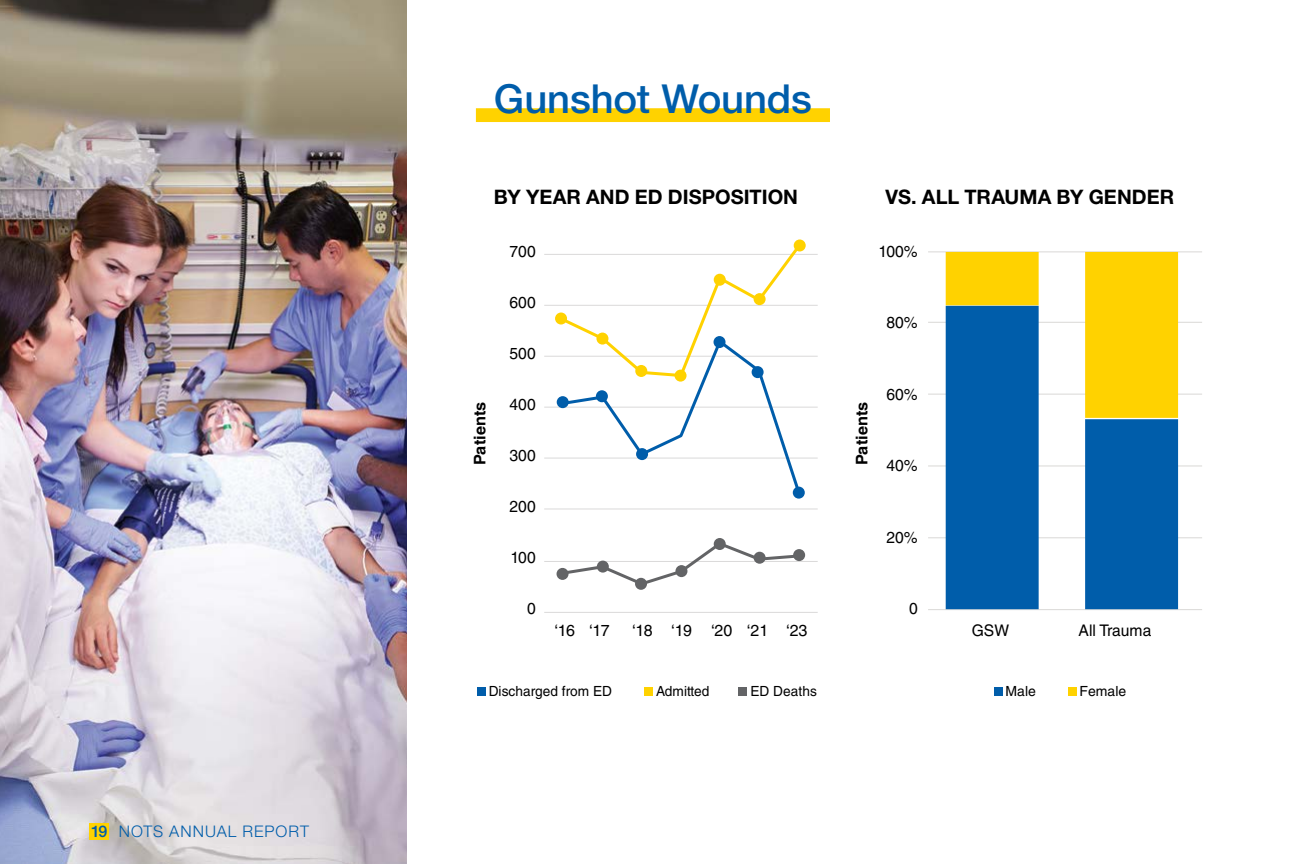
<style>
.page{position:relative;width:1296px;height:864px;background:#fff}
.page>*{position:absolute;margin:0;border:0;box-sizing:border-box;transform-origin:0 0}
.t1{font:500 40px "Helvetica Neue LT Std";letter-spacing:-.005em;color:#005daa}
.t2{font:700 20px "Helvetica Neue LT Std";letter-spacing:.005em;color:#000}
.t3{font:16px "Helvetica LT Std";color:#000}
.t4{font:300 16px "Helvetica Neue LT Std";letter-spacing:.065em;color:#005daa}
.t5{font:700 16px "Helvetica LT Std";color:#000}
.t6{font:14px "Helvetica LT Std";letter-spacing:.005em;color:#000}
.s1{font-weight:500}
</style>
<div class="page">
<img style="left:0;top:0;width:406px;height:864px">
<hr style="left:928px;top:322px;width:274px;height:1px;background:#d9d8d6">
<hr style="left:928px;top:251px;width:274px;height:1px;background:#d9d8d6">
<hr style="left:928px;top:394px;width:274px;height:1px;background:#d9d8d6">
<hr style="left:928px;top:537px;width:274px;height:1px;background:#d9d8d6">
<hr style="left:928px;top:465px;width:274px;height:1px;background:#d9d8d6">
<hr style="left:928px;top:609px;width:274px;height:1px;background:#d9d8d6">
<div style="left:994px;top:688px;width:8px;height:8px;background:#005daa"></div>
<div style="left:1068px;top:688px;width:8px;height:8px;background:#ffd200"></div>
<svg style="left:946px;top:252px;width:232px;height:54px"></svg>
<svg style="left:946px;top:306px;width:232px;height:303px;fill:#005daa"></svg>
<div style="left:644px;top:688px;width:9px;height:8px;background:#ffd200"></div>
<div style="left:739px;top:688px;width:8px;height:8px;background:#636466"></div>
<div style="left:477px;top:688px;width:8px;height:8px;background:#005daa"></div>
<hr style="left:544px;top:561px;width:274px;height:1px;background:#dad9d9">
<hr style="left:544px;top:508px;width:274px;height:1px;background:#dad9d9">
<hr style="left:544px;top:458px;width:274px;height:1px;background:#dad9d9">
<hr style="left:544px;top:407px;width:274px;height:1px;background:#dad9d9">
<hr style="left:544px;top:356px;width:274px;height:1px;background:#dad9d9">
<hr style="left:544px;top:305px;width:274px;height:1px;background:#dad9d9">
<hr style="left:544px;top:254px;width:274px;height:1px;background:#dad9d9">
<hr style="left:544px;top:612px;width:274px;height:1px;background:#dad9d9">
<svg style="left:560px;top:244px;width:242px;height:249px"></svg>
<div style="left:555px;top:313px;width:12px;height:12px;background:#ffd200;border-radius:50%"></div>
<div style="left:596px;top:333px;width:12px;height:12px;background:#ffd200;border-radius:50%"></div>
<div style="left:635px;top:365px;width:12px;height:12px;background:#ffd200;border-radius:50%"></div>
<div style="left:675px;top:370px;width:12px;height:12px;background:#ffd200;border-radius:50%"></div>
<div style="left:714px;top:274px;width:12px;height:12px;background:#ffd200;border-radius:50%"></div>
<div style="left:754px;top:293px;width:12px;height:12px;background:#ffd200;border-radius:50%"></div>
<div style="left:752px;top:366px;width:12px;height:12px;background:#005daa;border-radius:50%"></div>
<div style="left:794px;top:239px;width:12px;height:12px;background:#ffd200;border-radius:50%"></div>
<div style="left:793px;top:487px;width:12px;height:12px;background:#005daa;border-radius:50%"></div>
<svg style="left:560px;top:540px;width:237px;height:47px"></svg>
<div style="left:714px;top:336px;width:12px;height:12px;background:#005daa;border-radius:50%"></div>
<div style="left:714px;top:538px;width:12px;height:12px;background:#636466;border-radius:50%"></div>
<div style="left:596px;top:390px;width:12px;height:12px;background:#005daa;border-radius:50%"></div>
<div style="left:636px;top:448px;width:12px;height:12px;background:#005daa;border-radius:50%"></div>
<div style="left:557px;top:396px;width:12px;height:12px;background:#005daa;border-radius:50%"></div>
<div style="left:793px;top:549px;width:12px;height:12px;background:#636466;border-radius:50%"></div>
<div style="left:754px;top:552px;width:12px;height:12px;background:#636466;border-radius:50%"></div>
<div style="left:635px;top:578px;width:12px;height:12px;background:#636466;border-radius:50%"></div>
<div style="left:675px;top:565px;width:12px;height:12px;background:#636466;border-radius:50%"></div>
<div style="left:597px;top:561px;width:12px;height:12px;background:#636466;border-radius:50%"></div>
<div style="left:557px;top:568px;width:12px;height:12px;background:#636466;border-radius:50%"></div>
<div style="left:476px;top:108px;width:354px;height:14px;background:#ffd200"></div>
<div style="left:90px;top:824px;width:19px;height:16px;background:#ffd200"></div>
<p class="t4" style="left:91px;top:822px;width:219px"><span class="s1">19</span> NOTS ANNUAL REPORT</p>
<h1 class="t1" style="left:494px;top:74px;width:320px">Gunshot Wounds</h1>
<p class="t2" style="left:494px;top:185px;width:306px">BY YEAR AND ED DISPOSITION</p>
<p class="t3" style="left:510px;top:242px;width:28px">700</p>
<p class="t3" style="left:510px;top:293px;width:28px">600</p>
<p class="t5" style="left:470px;top:465px;width:65px;rotate:-90deg">Patients</p>
<p class="t3" style="left:510px;top:344px;width:28px">500</p>
<p class="t3" style="left:510px;top:395px;width:28px">400</p>
<p class="t3" style="left:510px;top:446px;width:28px">300</p>
<p class="t3" style="left:510px;top:497px;width:28px">200</p>
<p class="t3" style="left:510px;top:549px;width:27px">100</p>
<p class="t3" style="left:527px;top:600px;width:10px">0</p>
<p class="t3" style="left:554px;top:622px;width:57px">‘16 ‘17</p>
<p class="t3" style="left:632px;top:622px;width:177px">‘18 ‘19 ‘20 ‘21 ‘23</p>
<p class="t6" style="left:489px;top:683px;width:125px">Discharged from ED</p>
<p class="t6" style="left:656px;top:683px;width:55px">Admitted</p>
<p class="t6" style="left:750px;top:683px;width:68px">ED Deaths</p>
<p class="t2" style="left:886px;top:185px;width:290px">VS. ALL TRAUMA BY GENDER</p>
<p class="t3" style="left:879px;top:242px;width:41px">100%</p>
<p class="t3" style="left:886px;top:314px;width:33px">80%</p>
<p class="t5" style="left:852px;top:465px;width:65px;rotate:-90deg">Patients</p>
<p class="t3" style="left:886px;top:385px;width:33px">60%</p>
<p class="t3" style="left:886px;top:457px;width:33px">40%</p>
<p class="t3" style="left:886px;top:528px;width:33px">20%</p>
<p class="t3" style="left:909px;top:600px;width:10px">0</p>
<p class="t3" style="left:972px;top:622px;width:39px">GSW</p>
<p class="t3" style="left:1079px;top:622px;width:74px">All Trauma</p>
<p class="t6" style="left:1006px;top:683px;width:32px">Male</p>
<p class="t6" style="left:1080px;top:683px;width:48px">Female</p>
</div>
